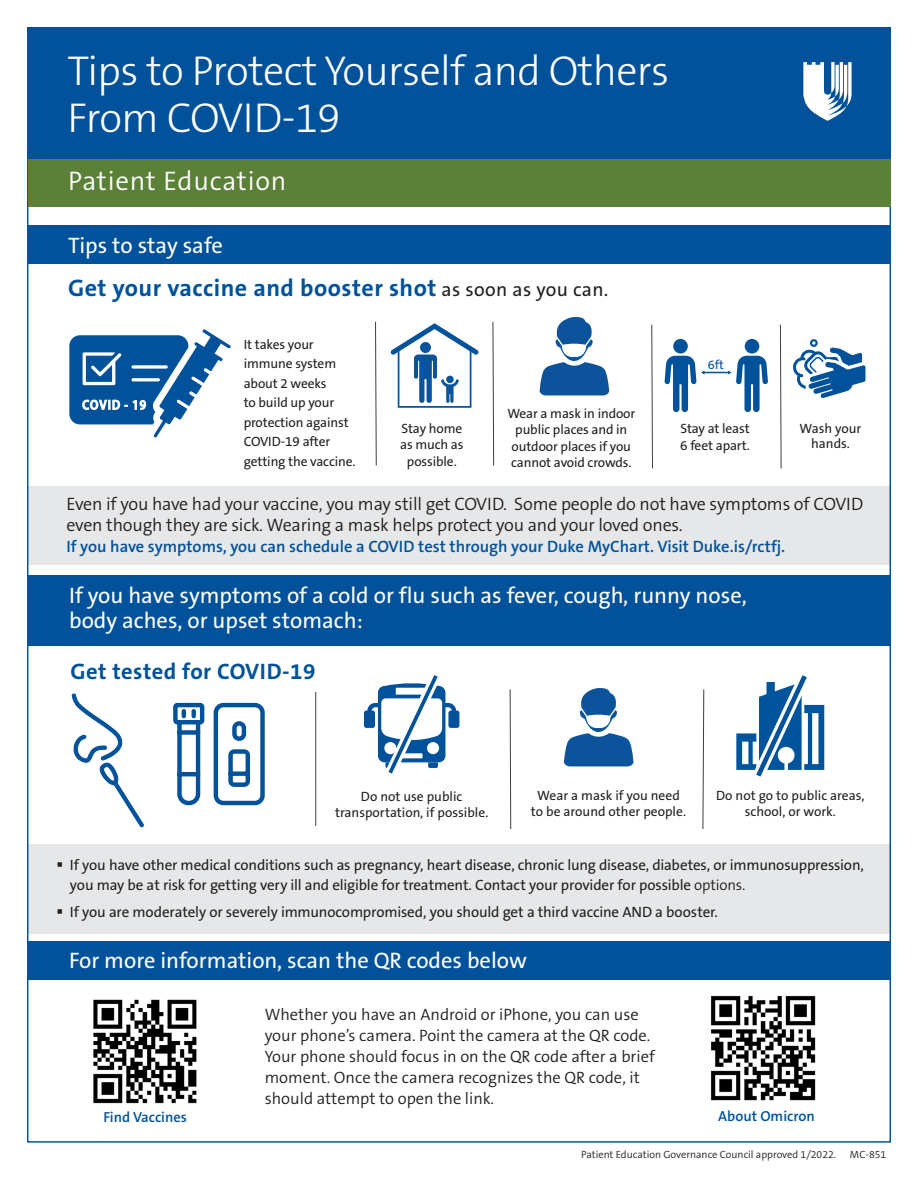
<style>
.page{position:relative;width:918px;height:1188px;background:#fff}
.page>*{position:absolute;margin:0;border:0;box-sizing:border-box;transform-origin:0 0}
.t1{font:300 42px/46.5px "The Sans B W3";letter-spacing:-.015em;color:#fff}
.Text{font:300 27px "The Sans B W4";letter-spacing:.03em;color:#fff}
.Bulleted_List_HG{font:700 24px "The Sans B W7";letter-spacing:.02em;color:#01529a}
.Bulleted_List_HG-2{font:22.5px/25.5px "The Sans B W5 Plain";color:#fff}
.Bulleted_List_HG-3{font:700 22.5px "The Sans B W7";letter-spacing:.02em;color:#01529a}
.t2{font:300 18px/21px "The Sans B W4";letter-spacing:-.01em;color:#231f20}
.t3{font:300 16.5px/21px "The Sans B W4";color:#231f20}
.t4{font:600 16.5px "The Sans B W6";color:#01529a}
.t5{font:15px/19.5px "The Sans B W5 Plain";letter-spacing:-.01em;color:#231f20}
.t6{font:600 14.55px "The Sans B W6";color:#01529a}
.Bulleted_List_HG-4{font:13.5px/16.5px "The Sans B W5 Plain";letter-spacing:-.01em;color:#231f20;text-align:center}
.t7{font:12.9px "The Sans B W5 Plain";color:#01529a}
.t8{font:300 10.5px "The Sans B W4";color:#231f20}
.s1{font-family:"The Sans B W5 Plain";font-weight:400;font-size:19.5px;color:#231f20}
.s2{font-family:"The Sans B W4";font-weight:300}
</style>
<div class="page">
<div style="left:28px;top:844px;width:862px;height:90px;background:#e6e7e9"></div>
<div style="left:28px;top:486px;width:862px;height:78px;background:#e6e7e9"></div>
<div style="left:27px;top:28px;width:864px;height:131px;background:#01529a"></div>
<div style="left:28px;top:226px;width:863px;height:38px;background:#01529a"></div>
<div style="left:673px;top:339px;width:15px;height:15px;background:#01529a;border-radius:50%"></div>
<div style="left:745px;top:339px;width:14px;height:15px;background:#01529a;border-radius:50%"></div>
<svg style="left:665px;top:356px;width:103px;height:56px"></svg>
<svg style="left:492px;top:321px;width:2px;height:145px"></svg>
<div style="left:28px;top:575px;width:863px;height:71px;background:#01529a"></div>
<div style="left:364px;top:711px;width:11px;height:17px;background:#01529a;border-radius:2px"></div>
<div style="left:448px;top:711px;width:11px;height:17px;background:#01529a;border-radius:2px"></div>
<svg style="left:367px;top:675px;width:89px;height:99px"></svg>
<svg style="left:391px;top:323px;width:88px;height:85px"></svg>
<svg style="left:540px;top:317px;width:69px;height:78px"></svg>
<svg style="left:736px;top:675px;width:88px;height:102px"></svg>
<svg style="left:651px;top:324px;width:2px;height:145px"></svg>
<svg style="left:780px;top:324px;width:2px;height:145px"></svg>
<hr style="left:315px;top:692px;width:1px;height:134px;background:#3e3e3f">
<svg style="left:509px;top:689px;width:2px;height:140px"></svg>
<svg style="left:702px;top:689px;width:3px;height:140px"></svg>
<svg style="left:803px;top:62px;width:49px;height:59px"></svg>
<div style="left:28px;top:159px;width:863px;height:48px;background:#5b8038"></div>
<svg style="left:69px;top:329px;width:162px;height:109px"></svg>
<svg style="left:375px;top:321px;width:2px;height:145px"></svg>
<svg style="left:173px;top:702px;width:92px;height:104px"></svg>
<svg style="left:71px;top:693px;width:73px;height:135px"></svg>
<svg style="left:793px;top:339px;width:72px;height:59px"></svg>
<div style="left:28px;top:941px;width:863px;height:39px;background:#01529a"></div>
<svg style="left:564px;top:688px;width:70px;height:78px"></svg>
<img style="left:93px;top:999px;width:104px;height:105px">
<img style="left:710px;top:996px;width:106px;height:105px">
<p class="t1" style="left:67px;top:48px;width:603px">Tips to Protect Yourself and Others<br>From COVID-19</p>
<p class="Text" style="left:68px;top:164px;width:220px">Patient Education</p>
<p class="Bulleted_List_HG-2" style="left:68px;top:233px;width:156px">Tips to stay safe</p>
<p class="Bulleted_List_HG" style="left:68px;top:272px;width:542px">Get your vaccine and booster shot <span class="s1">as soon as you can.</span></p>
<p class="Bulleted_List_HG-4" style="left:244px;top:335px;width:113px;line-height:19.5px;text-align:left">It takes your immune system about 2 weeks<br>to build up your protection against<br>COVID-19 after getting the vaccine.</p>
<p class="Bulleted_List_HG-4" style="left:400px;top:420px;width:65px">Stay home as much as possible.</p>
<p class="Bulleted_List_HG-4" style="left:507px;top:405px;width:129px">Wear a mask in indoor public places and in outdoor places if you cannot avoid crowds.</p>
<p class="t7" style="left:708px;top:356px;width:18px">6ft</p>
<p class="Bulleted_List_HG-4" style="left:680px;top:421px;width:71px;text-align:left">Stay at least<br>6 feet apart.</p>
<p class="Bulleted_List_HG-4" style="left:800px;top:422px;width:63px;line-height:14.5px">Wash your hands.</p>
<p class="t2" style="left:67px;top:493px;width:798px">Even if you have had your vaccine, you may still get COVID. Some people do not have symptoms of COVID even though they are sick. Wearing a mask helps protect you and your loved ones.</p>
<p class="t4" style="left:67px;top:536px;width:720px">If you have symptoms, you can schedule a COVID test through your Duke MyChart. Visit Duke.is/rctfj.</p>
<p class="Bulleted_List_HG-2" style="left:69px;top:583px;width:679px">If you have symptoms of a cold or flu such as fever, cough, runny nose, body aches, or upset stomach:</p>
<p class="Bulleted_List_HG-3" style="left:70px;top:657px;width:247px">Get tested for COVID-19</p>
<p class="Bulleted_List_HG-4" style="left:335px;top:788px;width:155px">Do not use public transportation, if possible.</p>
<p class="Bulleted_List_HG-4" style="left:531px;top:787px;width:157px">Wear a mask if you need to be around other people.</p>
<p class="Bulleted_List_HG-4" style="left:716px;top:787px;width:150px">Do not go to public areas, school, or work.</p>
<p class="t5" style="left:70px;top:856px;width:795px;text-indent:-14px">▪ If you have other medical conditions such as pregnancy, heart disease, chronic lung disease, diabetes, or immunosuppression, you may be at risk for getting very ill and eligible for treatment. Contact your provider for possible <span class="s2">options.</span></p>
<p class="t5" style="left:56px;top:902px;width:663px">▪ If you are moderately or severely immunocompromised, you should get a third vaccine AND a booster.</p>
<p class="Bulleted_List_HG-2" style="left:69px;top:948px;width:459px">For more information, scan the QR codes below</p>
<p class="t3" style="left:265px;top:1004px;width:392px">Whether you have an Android or iPhone, you can use your phone’s camera. Point the camera at the QR code.<br>Your phone should focus in on the QR code after a brief moment. Once the camera recognizes the QR code, it should attempt to open the link.</p>
<p class="t6" style="left:103px;top:1108px;width:85px">Find Vaccines</p>
<p class="t6" style="left:718px;top:1106px;width:98px">About Omicron</p>
<p class="t8" style="left:581px;top:1148px;width:256px">Patient Education Governance Council approved 1/2022.</p>
<p class="t8" style="left:850px;top:1148px;width:38px">MC-851</p>
</div>
